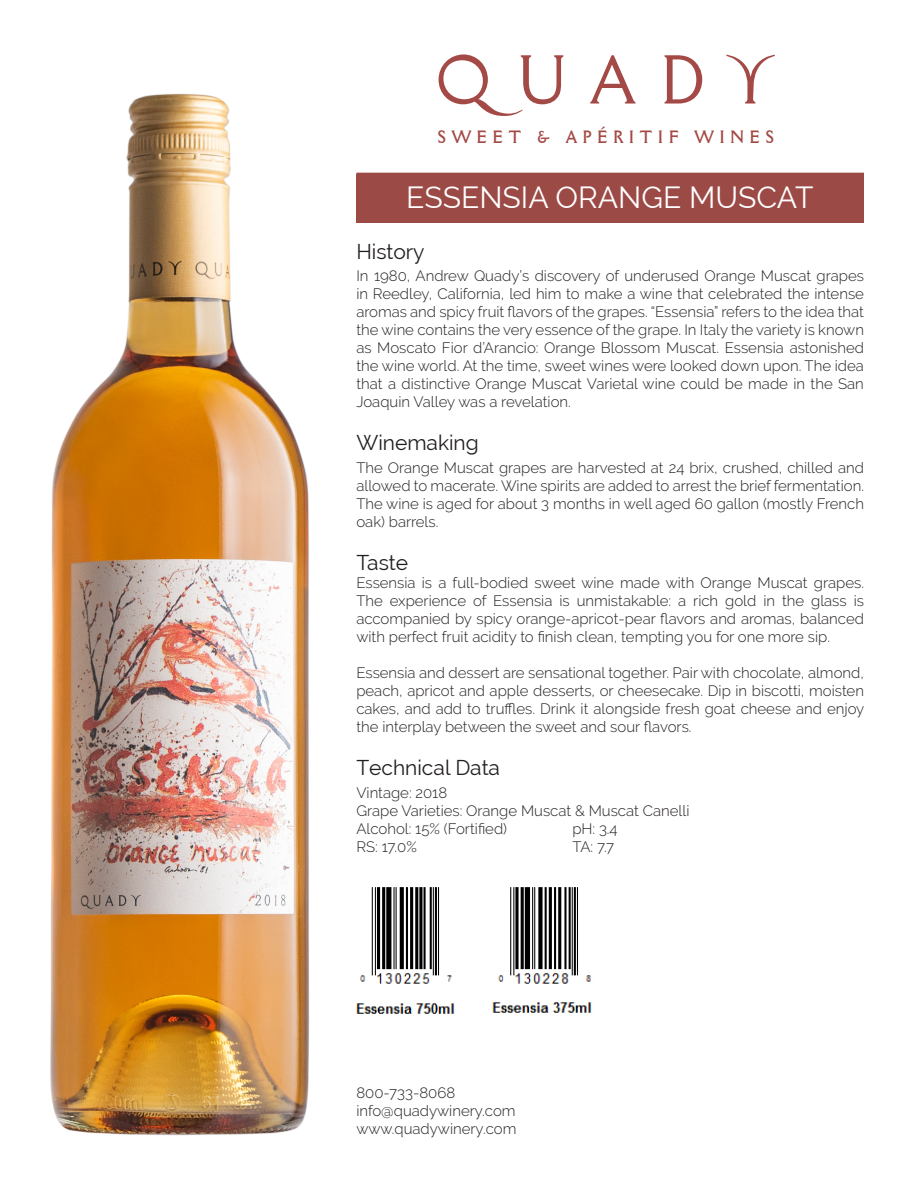
<style>
.page{position:relative;width:918px;height:1188px;background:#fff}
.page>*{position:absolute;margin:0;border:0;box-sizing:border-box;transform-origin:0 0}
.t1{font:30px "Raleway";color:#fff}
.t2{font:21px "Raleway";color:#231f20}
.t3{font:700 17.4px "Della Robbia BT";letter-spacing:.38em;color:#a44a46;scale:.91 1}
.t4{font:300 15px/18px "Raleway";color:#231f20;text-align:justify}
</style>
<div class="page">
<div style="left:356px;top:174px;width:508px;height:49px;background:#9c4a46"></div>
<svg style="left:590px;top:55px;width:46px;height:49px"></svg>
<svg style="left:665px;top:55px;width:37px;height:49px"></svg>
<svg style="left:726px;top:55px;width:49px;height:49px"></svg>
<svg style="left:439px;top:54px;width:124px;height:62px"></svg>
<hr style="left:356px;top:173px;width:508px;height:1px;background:#9c4a46">
<img style="left:50px;top:93px;width:260px;height:1043px">
<img style="left:492px;top:887px;width:100px;height:126px">
<img style="left:356px;top:887px;width:99px;height:127px">
<p class="t3" style="left:438px;top:126px;width:371px">SWEET &amp; APÉRITIF WINES</p>
<p class="t1" style="left:406px;top:180px;width:409px">ESSENSIA ORANGE MUSCAT</p>
<p class="t2" style="left:356px;top:239px;width:70px">History</p>
<p class="t4" style="left:356px;top:267px;width:509px">In 1980, Andrew Quady’s discovery of underused Orange Muscat grapes in Reedley, California, led him to make a wine that celebrated the intense aromas and spicy fruit flavors of the grapes. “Essensia” refers to the idea that the wine contains the very essence of the grape. In Italy the variety is known as Moscato Fior d’Arancio: Orange Blossom Muscat. Essensia astonished the wine world. At the time, sweet wines were looked down upon. The idea that a distinctive Orange Muscat Varietal wine could be made in the San Joaquin Valley was a revelation.</p>
<p class="t2" style="left:356px;top:431px;width:124px">Winemaking</p>
<p class="t4" style="left:356px;top:458px;width:509px">The Orange Muscat grapes are harvested at 24 brix, crushed, chilled and allowed to macerate. Wine spirits are added to arrest the brief fermentation.<br>The wine is aged for about 3 months in well aged 60 gallon (mostly French oak) barrels.</p>
<p class="t2" style="left:356px;top:550px;width:53px">Taste</p>
<p class="t4" style="left:356px;top:574px;width:509px">Essensia is a full-bodied sweet wine made with Orange Muscat grapes.<br>The experience of Essensia is unmistakable: a rich gold in the glass is accompanied by spicy orange-apricot-pear flavors and aromas, balanced with perfect fruit acidity to finish clean, tempting you for one more sip.</p>
<p class="t4" style="left:356px;top:664px;width:510px">Essensia and dessert are sensational together. Pair with chocolate, almond, peach, apricot and apple desserts, or cheesecake. Dip in biscotti, moisten cakes, and add to truffles. Drink it alongside fresh goat cheese and enjoy the interplay between the sweet and sour flavors.</p>
<p class="t2" style="left:356px;top:756px;width:145px">Technical Data</p>
<p class="t4" style="left:356px;top:783px;width:92px">Vintage: 2018</p>
<p class="t4" style="left:356px;top:801px;width:335px">Grape Varieties: Orange Muscat &amp; Muscat Canelli</p>
<p class="t4" style="left:356px;top:819px;width:152px">Alcohol: 15% (Fortified)</p>
<p class="t4" style="left:572px;top:819px;width:47px">pH: 3.4</p>
<p class="t4" style="left:356px;top:837px;width:62px">RS: 17.0%</p>
<p class="t4" style="left:572px;top:837px;width:43px">TA: 7.7</p>
<p class="t4" style="left:356px;top:1083px;width:100px">800-733-8068</p>
<p class="t4" style="left:356px;top:1101px;width:161px">info@quadywinery.com</p>
<p class="t4" style="left:356px;top:1119px;width:162px">www.quadywinery.com</p>
</div>
